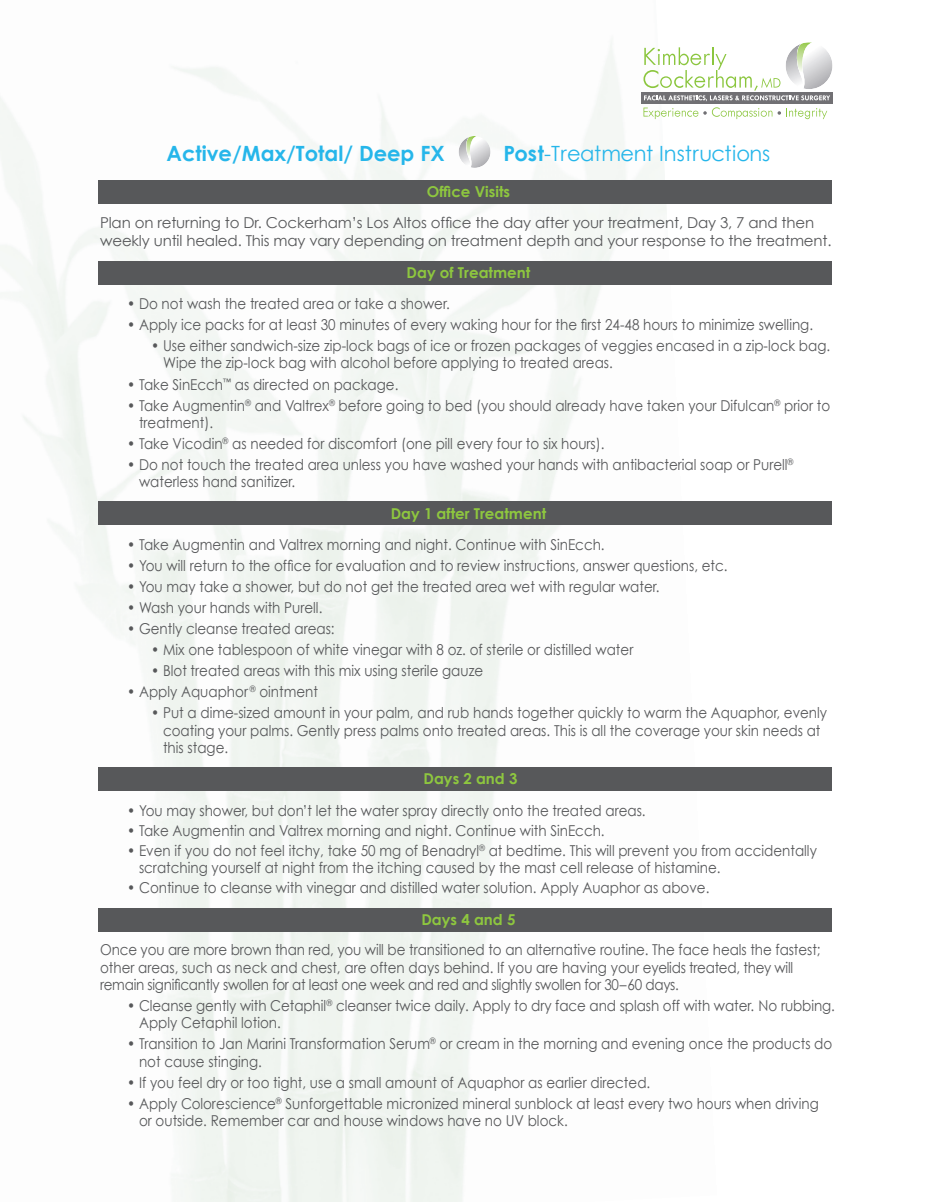
<style>
.page{position:relative;width:932px;height:1202px;background:#fff}
.page>*{position:absolute;margin:0;border:0;box-sizing:border-box;transform-origin:0 0}
.t1{font:21px "Century Gothic";color:#26b6ea}
.t2{font:700 21px "Century Gothic";color:#26b6ea}
.t3{font:15px/17.2px "Century Gothic";color:#57585a;scale:.9 1}
.t4{font:15px/18px "Century Gothic";color:#57585a}
.t5{font:700 15px "Century Gothic";color:#8ec73f}
.s1{font-weight:700}
</style>
<div class="page">
<img style="left:0;top:42px;width:718px;height:1159px">
<div style="left:99px;top:908px;width:733px;height:23px;background:#57585a"></div>
<div style="left:99px;top:181px;width:733px;height:23px;background:#57585a"></div>
<div style="left:641px;top:92px;width:191px;height:11px;background:#717074"></div>
<svg style="left:643px;top:108px;width:63px;height:11px"></svg>
<svg style="left:712px;top:107px;width:115px;height:12px"></svg>
<svg style="left:643px;top:42px;width:189px;height:59px"></svg>
<div style="left:99px;top:262px;width:733px;height:23px;background:#57585a"></div>
<div style="left:99px;top:502px;width:733px;height:23px;background:#57585a"></div>
<div style="left:99px;top:767px;width:733px;height:23px;background:#57585a"></div>
<svg style="left:458px;top:136px;width:32px;height:32px"></svg>
<h1 class="t2" style="left:166px;top:145px;width:280px">Active/Max/Total/ Deep FX</h1>
<h1 class="t1" style="left:503px;top:145px;width:268px"><span class="s1">Post</span>-Treatment Instructions</h1>
<p class="t5" style="left:427px;top:182px;width:85px">Office Visits</p>
<p class="t4" style="left:100px;top:213px;width:733px">Plan on returning to Dr. Cockerham’s Los Altos office the day after your treatment, Day 3, 7 and then weekly until healed. This may vary depending on treatment depth and your response to the treatment.</p>
<p class="t5" style="left:406px;top:266px;width:125px">Day of Treatment</p>
<p class="t3" style="left:127px;top:295px;width:360px">• Do not wash the treated area or take a shower.</p>
<p class="t3" style="left:127px;top:316px;width:763px">• Apply ice packs for at least 30 minutes of every waking hour for the first 24-48 hours to minimize swelling.</p>
<p class="t3" style="left:163px;top:337px;width:742px;text-indent:-12px">• Use either sandwich-size zip-lock bags of ice or frozen packages of veggies encased in a zip-lock bag.<br>Wipe the zip-lock bag with alcohol before applying to treated areas.</p>
<p class="t3" style="left:127px;top:375px;width:303px">• Take SinEcch<sup>™</sup> as directed on package.</p>
<p class="t3" style="left:139px;top:396px;width:769px;text-indent:-12px">• Take Augmentin<sup>®</sup> and Valtrex<sup>®</sup> before going to bed (you should already have taken your Difulcan<sup>®</sup> prior to treatment).</p>
<p class="t3" style="left:127px;top:434px;width:532px">• Take Vicodin<sup>®</sup> as needed for discomfort (one pill every four to six hours).</p>
<p class="t3" style="left:139px;top:455px;width:728px;text-indent:-12px">• Do not touch the treated area unless you have washed your hands with antibacterial soap or Purell<sup>® </sup>waterless hand sanitizer.</p>
<p class="t5" style="left:391px;top:507px;width:157px">Day 1 after Treatment</p>
<p class="t3" style="left:127px;top:536px;width:532px">• Take Augmentin and Valtrex morning and night. Continue with SinEcch.</p>
<p class="t3" style="left:127px;top:557px;width:669px">• You will return to the office for evaluation and to review instructions, answer questions, etc.</p>
<p class="t3" style="left:127px;top:578px;width:593px">• You may take a shower, but do not get the treated area wet with regular water.</p>
<p class="t3" style="left:127px;top:599px;width:218px">• Wash your hands with Purell.</p>
<p class="t3" style="left:127px;top:620px;width:232px">• Gently cleanse treated areas:</p>
<p class="t3" style="left:151px;top:641px;width:537px">• Mix one tablespoon of white vinegar with 8 oz. of sterile or distilled water</p>
<p class="t3" style="left:151px;top:662px;width:370px">• Blot treated areas with this mix using sterile gauze</p>
<p class="t3" style="left:127px;top:683px;width:214px">• Apply Aquaphor <sup>®</sup> ointment</p>
<p class="t3" style="left:163px;top:704px;width:739px;text-indent:-12px">• Put a dime-sized amount in your palm, and rub hands together quickly to warm the Aquaphor, evenly coating your palms. Gently press palms onto treated areas. This is all the coverage your skin needs at this stage.</p>
<p class="t5" style="left:423px;top:773px;width:95px">Days 2 and 3</p>
<p class="t3" style="left:127px;top:801px;width:577px">• You may shower, but don’t let the water spray directly onto the treated areas.</p>
<p class="t3" style="left:127px;top:821px;width:532px">• Take Augmentin and Valtrex morning and night. Continue with SinEcch.</p>
<p class="t3" style="left:139px;top:841px;width:754px;text-indent:-12px">• Even if you do not feel itchy, take 50 mg of Benadryl<sup>®</sup> at bedtime. This will prevent you from accidentally scratching yourself at night from the itching caused by the mast cell release of histamine.</p>
<p class="t3" style="left:127px;top:879px;width:648px">• Continue to cleanse with vinegar and distilled water solution. Apply Auaphor as above.</p>
<p class="t5" style="left:421px;top:913px;width:95px">Days 4 and 5</p>
<p class="t3" style="left:100px;top:941px;width:802px">Once you are more brown than red, you will be transitioned to an alternative routine. The face heals the fastest; other areas, such as neck and chest, are often days behind. If you are having your eyelids treated, they will remain significantly swollen for at least one week and red and slightly swollen for 30–60 days.</p>
<p class="t3" style="left:139px;top:996px;width:774px;text-indent:-12px">• Cleanse gently with Cetaphil<sup>®</sup> cleanser twice daily. Apply to dry face and splash off with water. No rubbing.<br>Apply Cetaphil lotion.</p>
<p class="t3" style="left:139px;top:1035px;width:772px;text-indent:-12px">• Transition to Jan Marini Transformation Serum<sup>®</sup> or cream in the morning and evening once the products do not cause stinging.</p>
<p class="t3" style="left:127px;top:1073px;width:583px">• If you feel dry or too tight, use a small amount of Aquaphor as earlier directed.</p>
<p class="t3" style="left:139px;top:1094px;width:756px;text-indent:-12px">• Apply Colorescience<sup>®</sup> Sunforgettable micronized mineral sunblock at least every two hours when driving or outside. Remember car and house windows have no UV block.</p>
</div>
